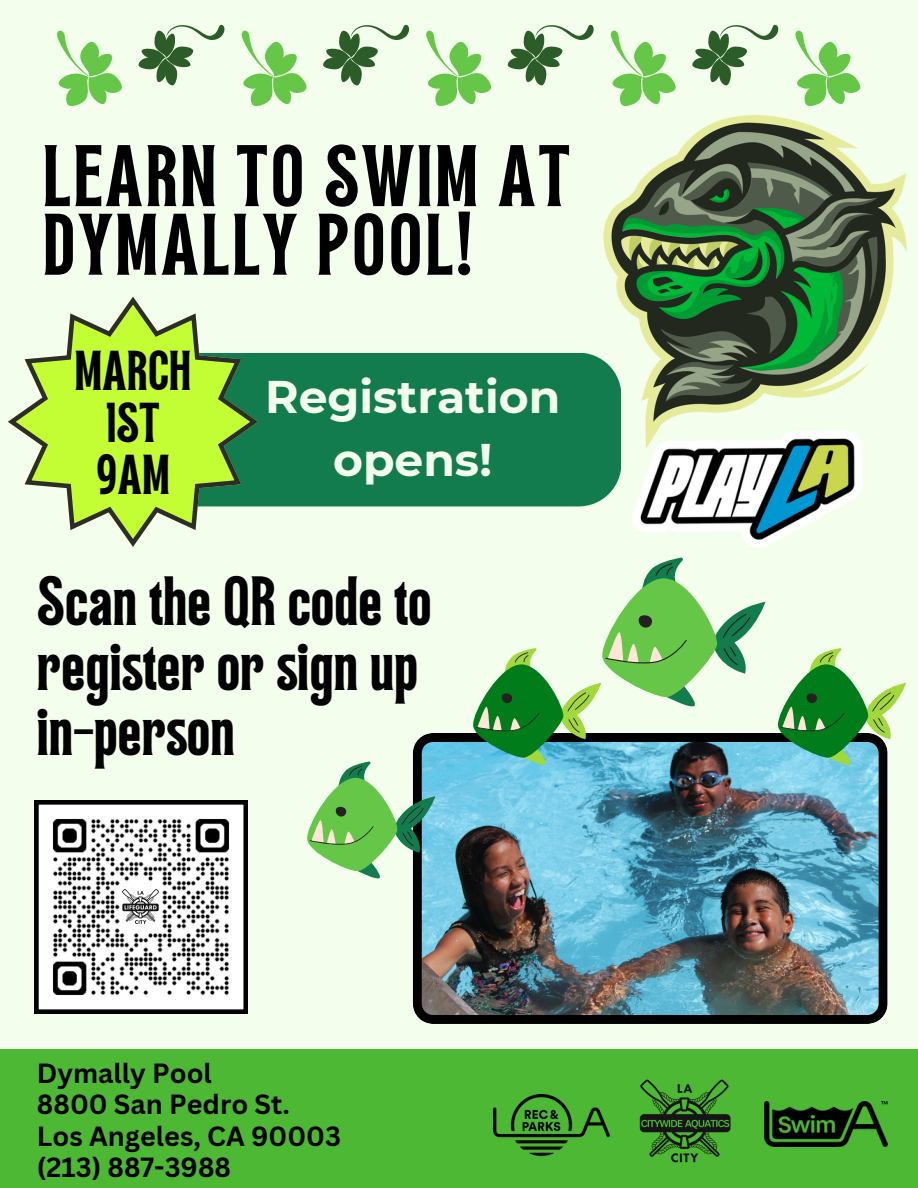
<style>
.page{position:relative;width:918px;height:1188px;background:#f3ffec}
.page>*{position:absolute;margin:0;border:0;box-sizing:border-box;transform-origin:0 0}
.t1{font:58.5px/68.7px "TAN Jambore Display";letter-spacing:.04em;color:#000}
.t2{font:46.65px/65.2px "TAN Jambore Display";color:#000}
.t3{font:700 45.75px/63px "Montserrat";color:#f3ffec;text-align:center}
.t4{font:37.65px/51.8px "TAN Jambore Display";color:#000;text-align:center}
.t5{font:700 27px "Canva Sans";color:#000}
</style>
<div class="page">
<svg style="left:242px;top:30px;width:65px;height:76px"></svg>
<svg style="left:426px;top:30px;width:65px;height:76px"></svg>
<svg style="left:611px;top:30px;width:65px;height:76px"></svg>
<svg style="left:795px;top:30px;width:66px;height:76px"></svg>
<svg style="left:57px;top:30px;width:65px;height:76px"></svg>
<svg style="left:323px;top:25px;width:86px;height:60px"></svg>
<svg style="left:138px;top:25px;width:87px;height:60px"></svg>
<svg style="left:692px;top:25px;width:87px;height:60px"></svg>
<svg style="left:508px;top:25px;width:86px;height:60px"></svg>
<img style="left:603px;top:115px;width:303px;height:256px">
<div style="left:0;top:1049px;width:918px;height:139px;background:#4db833"></div>
<div style="left:258px;top:353px;width:363px;height:153px;background:#127c4e"></div>
<svg style="left:8px;top:297px;width:250px;height:249px"></svg>
<svg style="left:34px;top:800px;width:214px;height:214px;background:#b8b8b8"></svg>
<div style="left:122px;top:882px;width:39px;height:49px;background:#fff"></div>
<img style="left:123px;top:889px;width:36px;height:35px">
<img style="left:493px;top:1094px;width:116px;height:61px">
<img style="left:639px;top:1079px;width:92px;height:84px">
<img style="left:765px;top:1102px;width:123px;height:45px">
<img style="left:413px;top:733px;width:475px;height:291px">
<svg style="left:777px;top:648px;width:129px;height:117px"></svg>
<svg style="left:307px;top:761px;width:128px;height:117px"></svg>
<img style="left:633px;top:371px;width:229px;height:232px">
<svg style="left:472px;top:557px;width:293px;height:208px"></svg>
<p class="t1" style="left:43px;top:151px;width:529px">LEARN TO SWIM AT<br>DYMALLY POOL!</p>
<h1 class="t4" style="left:74px;top:351px;width:119px">MARCH<br>1ST<br>9AM</h1>
<h3 class="t3" style="left:265px;top:365px;width:297px">Registration opens!</h3>
<p class="t2" style="left:37px;top:575px;width:396px">Scan the QR code to register or sign up in-person</p>
<h4 class="t5" style="left:37px;top:1054px;width:176px">Dymally Pool</h4>
<p class="t5" style="left:37px;top:1085px;width:254px">8800 San Pedro St.</p>
<p class="t5" style="left:37px;top:1117px;width:306px">Los Angeles, CA 90003</p>
<p class="t5" style="left:37px;top:1148px;width:196px">(213) 887-3988</p>
</div>
